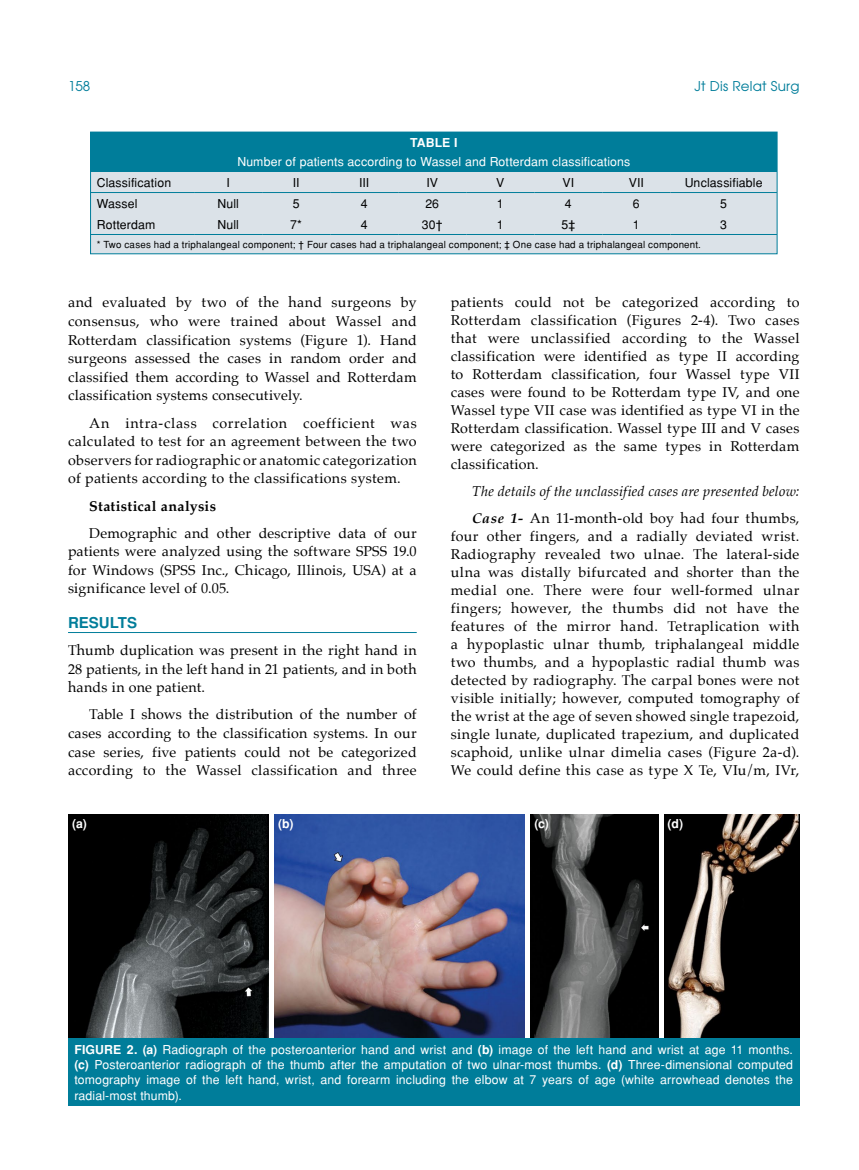
<style>
.page{position:relative;width:859px;height:1170px;background:#fff}
.page>*{position:absolute;margin:0;border:0;box-sizing:border-box;transform-origin:0 0}
.t1{font:700 15px "Helvetica Tr";letter-spacing:.005em;color:#007d9a}
.t2{font:14.25px/18px "Palatino";letter-spacing:.02em;color:#000;text-align:justify}
.t3{font:italic 14.25px/26.5px "Palatino";letter-spacing:.01em;color:#000}
.t4{font:700 14.25px "Palatino";letter-spacing:.025em;color:#000}
.t5{font:13.5px "Avant Garde Tr";letter-spacing:.015em;color:#007d9a}
.t6{font:12.3px/15.3px "Helvetica Normal Tr";letter-spacing:.01em;color:#fff;text-align:justify}
.t7{font:12.3px "Helvetica Normal Tr";letter-spacing:.01em;color:#000}
.t8{font:700 12.3px "Helvetica Tr";color:#fff}
.t9{font:9.75px "Helvetica Normal Tr";letter-spacing:.02em;color:#000}
.s1{font-weight:700}
.s2{font-style:normal}
.s3{font-family:"Helvetica Tr";font-weight:700}
</style>
<div class="page">
<hr style="left:68px;top:632px;width:349px;height:1px;background:#007d9a">
<div style="left:91px;top:132px;width:686px;height:122px;background:#dbe2e8"></div>
<div style="left:91px;top:132px;width:686px;height:39px;background:#007d9a"></div>
<hr style="left:91px;top:192px;width:103px;height:1px;background:#007d9a">
<hr style="left:194px;top:192px;width:68px;height:1px;background:#007d9a">
<hr style="left:262px;top:192px;width:68px;height:1px;background:#007d9a">
<hr style="left:330px;top:192px;width:68px;height:1px;background:#007d9a">
<hr style="left:398px;top:192px;width:68px;height:1px;background:#007d9a">
<hr style="left:466px;top:192px;width:68px;height:1px;background:#007d9a">
<hr style="left:534px;top:192px;width:68px;height:1px;background:#007d9a">
<hr style="left:602px;top:192px;width:68px;height:1px;background:#007d9a">
<hr style="left:670px;top:192px;width:107px;height:1px;background:#007d9a">
<hr style="left:91px;top:234px;width:103px;height:1px;background:#007d9a">
<hr style="left:194px;top:234px;width:68px;height:1px;background:#007d9a">
<hr style="left:262px;top:234px;width:68px;height:1px;background:#007d9a">
<hr style="left:330px;top:234px;width:68px;height:1px;background:#007d9a">
<hr style="left:398px;top:234px;width:68px;height:1px;background:#007d9a">
<hr style="left:466px;top:234px;width:68px;height:1px;background:#007d9a">
<hr style="left:534px;top:234px;width:68px;height:1px;background:#007d9a">
<hr style="left:602px;top:234px;width:68px;height:1px;background:#007d9a">
<hr style="left:670px;top:234px;width:107px;height:1px;background:#007d9a">
<div style="left:90px;top:132px;width:687px;height:122px;border:1px solid #007d9a"></div>
<img style="left:68px;top:814px;width:731px;height:224px">
<div style="left:269px;top:813px;width:5px;height:227px;background:#fff"></div>
<div style="left:525px;top:813px;width:5px;height:227px;background:#fff"></div>
<hr style="left:659px;top:813px;width:4px;height:227px;background:#fff">
<div style="left:68px;top:1038px;width:731px;height:68px;background:#007d9a"></div>
<p class="t5" style="left:68px;top:77px;width:24px">158</p>
<p class="t5" style="left:694px;top:77px;width:106px">Jt Dis Relat Surg</p>
<p class="t8" style="left:410px;top:135px;width:49px">Table I</p>
<p class="t6" style="left:237px;top:153px;width:394px">Number of patients according to Wassel and Rotterdam classifications</p>
<p class="t7" style="left:97px;top:175px;width:76px">Classification</p>
<p class="t7" style="left:226px;top:175px;width:5px">I</p>
<p class="t7" style="left:293px;top:175px;width:8px">II</p>
<p class="t7" style="left:359px;top:175px;width:12px">III</p>
<p class="t7" style="left:426px;top:175px;width:13px">IV</p>
<p class="t7" style="left:496px;top:175px;width:10px">V</p>
<p class="t7" style="left:563px;top:175px;width:13px">VI</p>
<p class="t7" style="left:629px;top:175px;width:16px">VII</p>
<p class="t7" style="left:685px;top:175px;width:79px">Unclassifiable</p>
<p class="t7" style="left:97px;top:196px;width:42px">Wassel</p>
<p class="t7" style="left:217px;top:196px;width:23px">Null</p>
<p class="t7" style="left:293px;top:196px;width:8px">5</p>
<p class="t7" style="left:361px;top:196px;width:8px">4</p>
<p class="t7" style="left:425px;top:196px;width:15px">26</p>
<p class="t7" style="left:497px;top:196px;width:8px">1</p>
<p class="t7" style="left:565px;top:196px;width:8px">4</p>
<p class="t7" style="left:633px;top:196px;width:8px">6</p>
<p class="t7" style="left:720px;top:196px;width:8px">5</p>
<p class="t7" style="left:97px;top:217px;width:60px">Rotterdam</p>
<p class="t7" style="left:217px;top:217px;width:23px">Null</p>
<p class="t7" style="left:290px;top:217px;width:13px">7*</p>
<p class="t7" style="left:361px;top:217px;width:8px">4</p>
<p class="t7" style="left:422px;top:217px;width:22px">30†</p>
<p class="t7" style="left:497px;top:217px;width:8px">1</p>
<p class="t7" style="left:561px;top:217px;width:15px">5‡</p>
<p class="t7" style="left:633px;top:217px;width:8px">1</p>
<p class="t7" style="left:720px;top:217px;width:8px">3</p>
<p class="t9" style="left:97px;top:238px;width:606px">* Two cases had a triphalangeal component; † Four cases had a triphalangeal component; ‡ One case had a triphalangeal component.</p>
<p class="t2" style="left:68px;top:293px;width:350px;line-height:18.6px">and evaluated by two of the hand surgeons by consensus, who were trained about Wassel and Rotterdam classification systems (Figure 1). Hand surgeons assessed the cases in random order and classified them according to Wassel and Rotterdam classification systems consecutively.</p>
<p class="t2" style="left:68px;top:413px;width:350px;line-height:18.6px;text-indent:21px">An intra-class correlation coefficient was calculated to test for an agreement between the two observers for radiographic or anatomic categorization of patients according to the classifications system.</p>
<p class="t4" style="left:89px;top:493px;width:128px">Statistical analysis</p>
<p class="t2" style="left:68px;top:523px;width:350px;line-height:18.6px;text-indent:21px">Demographic and other descriptive data of our patients were analyzed using the software SPSS 19.0 for Windows (SPSS Inc., Chicago, Illinois, USA) at a significance level of 0.05.</p>
<p class="t1" style="left:68px;top:613px;width:71px">RESULTS</p>
<p class="t2" style="left:68px;top:640px;width:350px;line-height:18.6px">Thumb duplication was present in the right hand in 28 patients, in the left hand in 21 patients, and in both hands in one patient.</p>
<p class="t2" style="left:68px;top:705px;width:350px;line-height:18.6px;text-indent:21px">Table I shows the distribution of the number of cases according to the classification systems. In our case series, five patients could not be categorized according to the Wassel classification and three</p>
<p class="t2" style="left:451px;top:293px;width:350px">patients could not be categorized according to Rotterdam classification (Figures 2-4). Two cases that were unclassified according to the Wassel classification were identified as type II according to Rotterdam classification, four Wassel type VII cases were found to be Rotterdam type IV, and one Wassel type VII case was identified as type VI in the Rotterdam classification. Wassel type III and V cases were categorized as the same types in Rotterdam classification.</p>
<p class="t3" style="left:472px;top:477px;width:329px">The details of the unclassified cases are presented below:<br><span class="s1">Case 1-</span> <span class="s2">An 11-month-old boy had four thumbs,</span></p>
<p class="t2" style="left:451px;top:526px;width:350px">four other fingers, and a radially deviated wrist.<br>Radiography revealed two ulnae. The lateral-side ulna was distally bifurcated and shorter than the medial one. There were four well-formed ulnar fingers; however, the thumbs did not have the features of the mirror hand. Tetraplication with a hypoplastic ulnar thumb, triphalangeal middle two thumbs, and a hypoplastic radial thumb was detected by radiography. The carpal bones were not visible initially; however, computed tomography of the wrist at the age of seven showed single trapezoid, single lunate, duplicated trapezium, and duplicated scaphoid, unlike ulnar dimelia cases (Figure 2a-d).<br>We could define this case as type X Te, VIu/m, IVr,</p>
<p class="t8" style="left:72px;top:816px;width:16px">(a)</p>
<p class="t8" style="left:278px;top:816px;width:17px">(b)</p>
<p class="t8" style="left:534px;top:816px;width:16px">(c)</p>
<p class="t8" style="left:668px;top:816px;width:17px">(d)</p>
<p class="t6" style="left:74px;top:1041px;width:720px"><span class="s3">FIGURE 2. (a)</span> Radiograph of the posteroanterior hand and wrist and <span class="s3">(b)</span> image of the left hand and wrist at age 11 months. <span class="s3">(c)</span> Posteroanterior radiograph of the thumb after the amputation of two ulnar-most thumbs. <span class="s3">(d)</span> Three-dimensional computed tomography image of the left hand, wrist, and forearm including the elbow at 7 years of age (white arrowhead denotes the radial-most thumb).</p>
</div>
